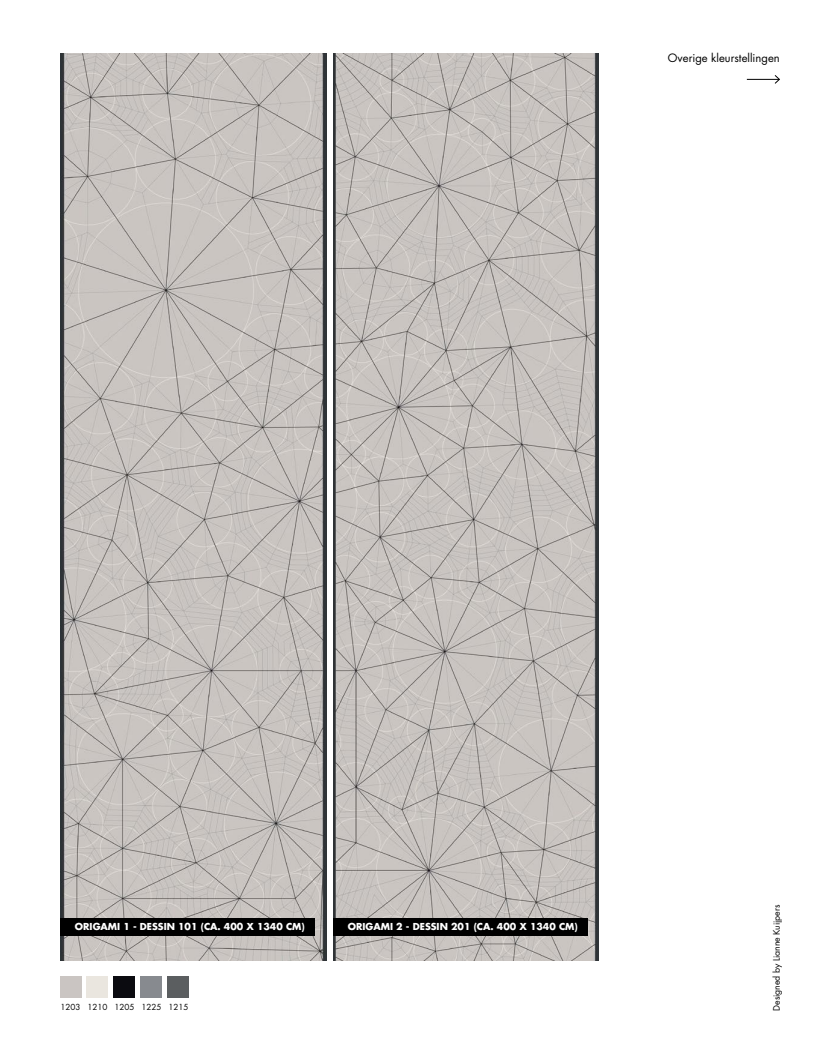
<style>
.page{position:relative;width:833px;height:1063px;background:#fff}
.page>*{position:absolute;margin:0;border:0;box-sizing:border-box;transform-origin:0 0}
.t1{font:11.25px "Futura";color:#000}
.t2{font:700 9.38px "Futura";color:#fff}
.t3{font:8.75px "Futura";letter-spacing:-.01em;color:#000}
.t4{font:8.12px "Futura";color:#000}
</style>
<div class="page">
<img style="left:60px;top:53px;width:266px;height:907px">
<img style="left:333px;top:53px;width:265px;height:907px">
<div style="left:60px;top:918px;width:255px;height:17px;background:#000"></div>
<div style="left:333px;top:918px;width:255px;height:17px;background:#000"></div>
<div style="left:60px;top:976px;width:21px;height:22px;background:#cac5c2"></div>
<div style="left:87px;top:976px;width:21px;height:22px;background:#eae6df"></div>
<div style="left:141px;top:976px;width:21px;height:22px;background:#878a8f"></div>
<div style="left:114px;top:976px;width:21px;height:22px;background:#0b0b10"></div>
<div style="left:168px;top:976px;width:21px;height:22px;background:#5b5e60"></div>
<hr style="left:747px;top:79px;width:32px;height:1px;background:#000">
<svg style="left:774px;top:75px;width:6px;height:9px"></svg>
<p class="t1" style="left:668px;top:50px;width:113px">Overige kleurstellingen</p>
<p class="t2" style="left:75px;top:920px;width:231px">ORIGAMI 1 - DESSIN 101 (CA. 400 X 1340 CM)</p>
<p class="t2" style="left:348px;top:920px;width:231px">ORIGAMI 2 - DESSIN 201 (CA. 400 X 1340 CM)</p>
<p class="t4" style="left:60px;top:1001px;width:129px">1203 1210 1205 1225 1215</p>
<p class="t3" style="left:770px;top:1011px;width:107px;rotate:-90deg">Designed by Lianne Kuijpers</p>
</div>
